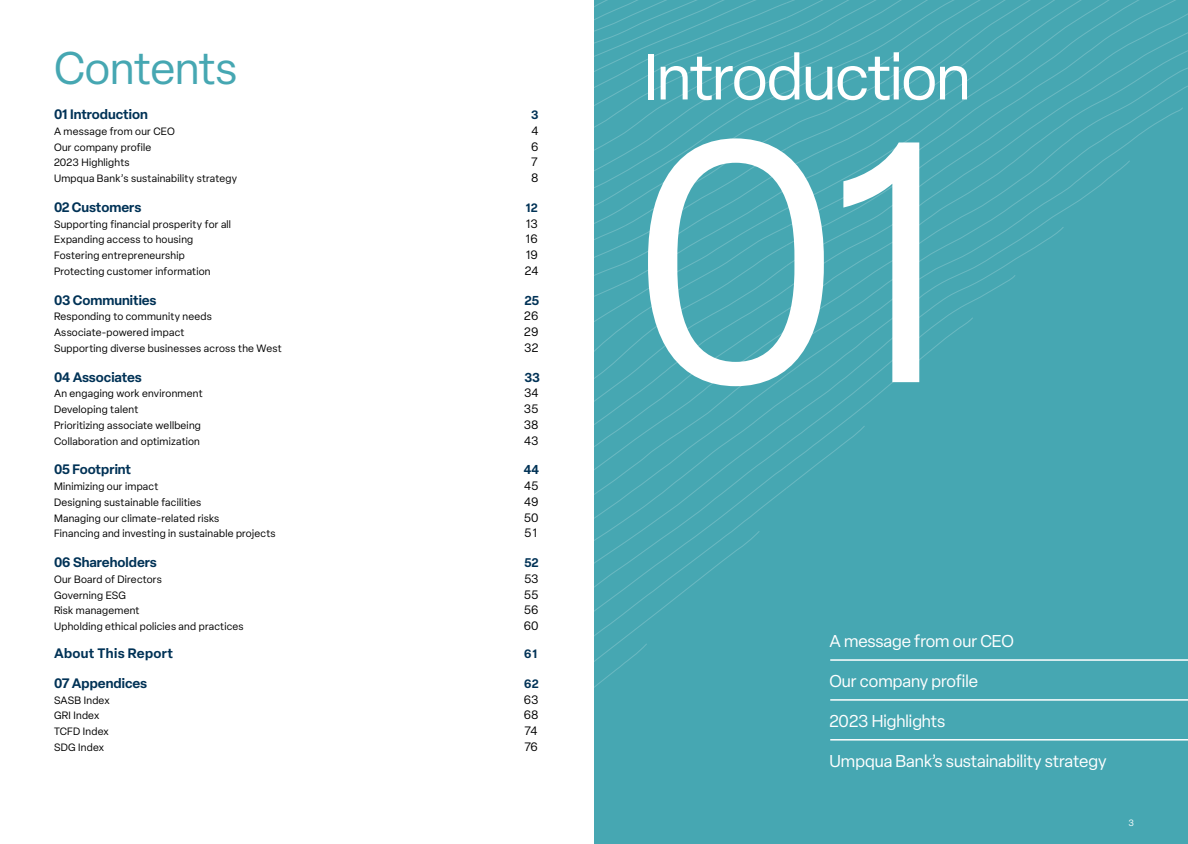
<style>
.page{position:relative;width:1188px;height:844px;background:#fff}
.page>*{position:absolute;margin:0;border:0;box-sizing:border-box;transform-origin:0 0}
.t1{font:337.5px "Elza";color:#fff}
.t2{font:63.75px "Elza";letter-spacing:-.02em;color:#fff}
.t3{font:45px "Elza";letter-spacing:-.005em;color:#46a7b2}
.t4{font:16.88px "Elza";color:#fff}
.t5{font:600 13.5px "Elza";color:#003256}
.t6{font:600 13.5px "Elza";letter-spacing:.025em;color:#003256}
.t7{font:600 12.75px "Elza";color:#003256}
.t8{font:600 12.38px "Elza";color:#003256}
.t9{font:12px "Elza";letter-spacing:-.01em;color:#000}
.t10{font:600 12px "Elza";color:#003256}
.t11{font:10.5px "Elza";letter-spacing:.025em;color:#000}
.t12{font:9px "Elza";color:#fff}
</style>
<div class="page">
<div style="left:594px;top:0;width:594px;height:844px;background:#46a7b2"></div>
<svg style="left:594px;top:0;width:594px;height:488px"></svg>
<svg style="left:594px;top:226px;width:193px;height:462px"></svg>
<hr style="left:830px;top:659px;width:358px;height:2px;background:#fff">
<hr style="left:830px;top:699px;width:358px;height:1px;background:#fff">
<hr style="left:830px;top:739px;width:358px;height:1px;background:#fff">
<h3 class="t3" style="left:54px;top:39px;width:185px">Contents</h3>
<p class="t5" style="left:54px;top:105px;width:95px">01 Introduction</p>
<p class="t10" style="left:531px;top:106px;width:9px">3</p>
<p class="t11" style="left:54px;top:124px;width:122px">A message from our CEO</p>
<p class="t9" style="left:531px;top:123px;width:9px">4</p>
<p class="t11" style="left:54px;top:140px;width:99px">Our company profile</p>
<p class="t9" style="left:531px;top:139px;width:9px">6</p>
<p class="t11" style="left:54px;top:156px;width:77px">2023 Highlights</p>
<p class="t9" style="left:531px;top:154px;width:8px">7</p>
<p class="t11" style="left:54px;top:172px;width:185px">Umpqua Bank’s sustainability strategy</p>
<p class="t9" style="left:531px;top:170px;width:9px">8</p>
<p class="t5" style="left:54px;top:197px;width:89px">02 Customers</p>
<p class="t10" style="left:526px;top:199px;width:13px">12</p>
<p class="t11" style="left:54px;top:217px;width:179px">Supporting financial prosperity for all</p>
<p class="t9" style="left:526px;top:215px;width:13px">13</p>
<p class="t11" style="left:54px;top:233px;width:141px">Expanding access to housing</p>
<p class="t9" style="left:526px;top:231px;width:13px">16</p>
<p class="t11" style="left:54px;top:248px;width:132px">Fostering entrepreneurship</p>
<p class="t9" style="left:526px;top:247px;width:13px">19</p>
<p class="t11" style="left:54px;top:264px;width:158px">Protecting customer information</p>
<p class="t9" style="left:525px;top:263px;width:15px">24</p>
<p class="t5" style="left:54px;top:290px;width:104px">03 Communities</p>
<p class="t7" style="left:525px;top:291px;width:16px">25</p>
<p class="t11" style="left:54px;top:310px;width:159px">Responding to community needs</p>
<p class="t9" style="left:524px;top:308px;width:16px">26</p>
<p class="t11" style="left:54px;top:325px;width:132px">Associate-powered impact</p>
<p class="t9" style="left:524px;top:324px;width:16px">29</p>
<p class="t11" style="left:54px;top:341px;width:229px">Supporting diverse businesses across the West</p>
<p class="t9" style="left:524px;top:340px;width:16px">32</p>
<p class="t5" style="left:54px;top:367px;width:89px">04 Associates</p>
<p class="t7" style="left:524px;top:368px;width:17px">33</p>
<p class="t11" style="left:54px;top:387px;width:150px">An engaging work environment</p>
<p class="t9" style="left:524px;top:385px;width:16px">34</p>
<p class="t11" style="left:54px;top:402px;width:86px">Developing talent</p>
<p class="t9" style="left:524px;top:401px;width:16px">35</p>
<p class="t11" style="left:54px;top:418px;width:148px">Prioritizing associate wellbeing</p>
<p class="t9" style="left:524px;top:417px;width:16px">38</p>
<p class="t11" style="left:54px;top:434px;width:147px">Collaboration and optimization</p>
<p class="t9" style="left:524px;top:432px;width:16px">43</p>
<p class="t5" style="left:54px;top:460px;width:79px">05 Footprint</p>
<p class="t7" style="left:524px;top:461px;width:17px">44</p>
<p class="t11" style="left:54px;top:479px;width:106px">Minimizing our impact</p>
<p class="t9" style="left:524px;top:478px;width:16px">45</p>
<p class="t11" style="left:54px;top:495px;width:149px">Designing sustainable facilities</p>
<p class="t9" style="left:524px;top:494px;width:16px">49</p>
<p class="t11" style="left:54px;top:511px;width:167px">Managing our climate-related risks</p>
<p class="t9" style="left:524px;top:509px;width:16px">50</p>
<p class="t11" style="left:54px;top:527px;width:223px">Financing and investing in sustainable projects</p>
<p class="t9" style="left:524px;top:525px;width:14px">51</p>
<p class="t5" style="left:54px;top:552px;width:105px">06 Shareholders</p>
<p class="t8" style="left:524px;top:554px;width:16px">52</p>
<p class="t11" style="left:54px;top:572px;width:109px">Our Board of Directors</p>
<p class="t9" style="left:524px;top:571px;width:16px">53</p>
<p class="t11" style="left:54px;top:588px;width:74px">Governing ESG</p>
<p class="t9" style="left:524px;top:586px;width:16px">55</p>
<p class="t11" style="left:54px;top:604px;width:87px">Risk management</p>
<p class="t9" style="left:524px;top:602px;width:16px">56</p>
<p class="t11" style="left:54px;top:619px;width:191px">Upholding ethical policies and practices</p>
<p class="t9" style="left:524px;top:618px;width:16px">60</p>
<p class="t6" style="left:54px;top:644px;width:121px">About This Report</p>
<p class="t10" style="left:524px;top:645px;width:15px">61</p>
<p class="t5" style="left:54px;top:673px;width:95px">07 Appendices</p>
<p class="t10" style="left:524px;top:675px;width:16px">62</p>
<p class="t11" style="left:54px;top:693px;width:57px">SASB Index</p>
<p class="t9" style="left:524px;top:691px;width:16px">63</p>
<p class="t11" style="left:54px;top:709px;width:47px">GRI Index</p>
<p class="t9" style="left:524px;top:707px;width:16px">68</p>
<p class="t11" style="left:54px;top:724px;width:56px">TCFD Index</p>
<p class="t9" style="left:524px;top:723px;width:15px">74</p>
<p class="t11" style="left:54px;top:740px;width:52px">SDG Index</p>
<p class="t9" style="left:524px;top:739px;width:15px">76</p>
<h2 class="t2" style="left:643px;top:35px;width:329px">Introduction</h2>
<h1 class="t1" style="left:632px;top:43px;width:319px">01</h1>
<h3 class="t4" style="left:830px;top:630px;width:186px">A message from our CEO</h3>
<h3 class="t4" style="left:830px;top:670px;width:150px">Our company profile</h3>
<h3 class="t4" style="left:830px;top:710px;width:117px">2023 Highlights</h3>
<h3 class="t4" style="left:830px;top:750px;width:279px">Umpqua Bank’s sustainability strategy</h3>
<p class="t12" style="left:1128px;top:816px;width:7px">3</p>
</div>
